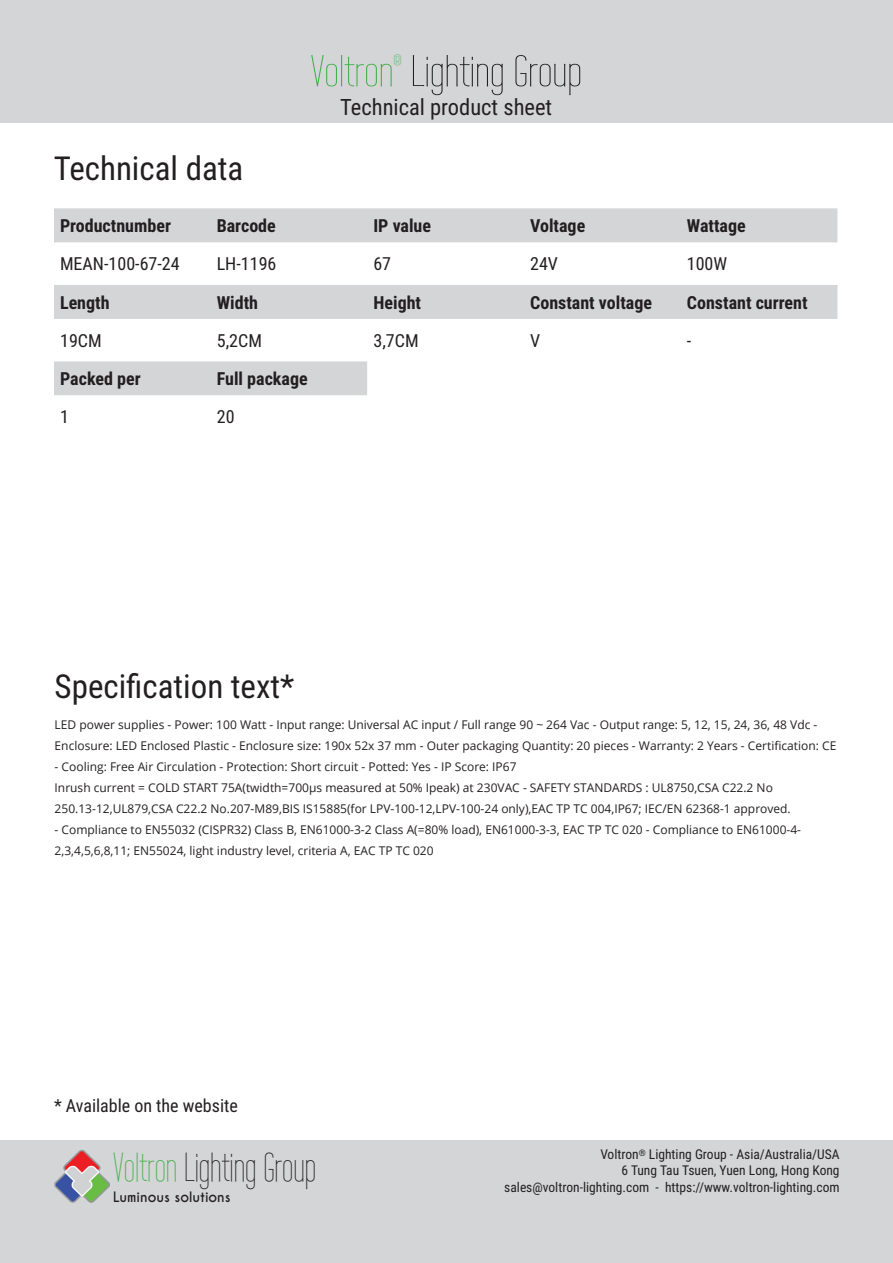
<style>
.page{position:relative;width:893px;height:1263px;background:#fff}
.page>*{position:absolute;margin:0;border:0;box-sizing:border-box;transform-origin:0 0}
.t1{font:43.5px "Wire One";color:#231f20;scale:1.2 1}
.t2{font:40.5px "Wire One";color:#231f20}
.t3{font:33px "Roboto Condensed";color:#231f20}
.t4{font:22.5px "Roboto Condensed";color:#231f20}
.t5{font:700 18px "Roboto Condensed";color:#231f20}
.t6{font:18px "Roboto Condensed";color:#231f20}
.t7{font:15px "Wire One";color:#40ae49;scale:1.2 1}
.t8{font:13.5px/16.5px "Roboto Condensed";color:#231f20;text-align:right}
.t9{font:700 13.5px "Caviar Dreams";color:#231f20}
.t10{font:12px/21px "Open Sans";color:#231f20}
.s1{color:#40ae49}
</style>
<div class="page">
<div style="left:0;top:1141px;width:893px;height:122px;background:#d4d5d7"></div>
<img style="left:55px;top:1150px;width:54px;height:53px">
<div style="left:0;top:0;width:893px;height:122px;background:#d4d5d7"></div>
<div style="left:54px;top:208px;width:783px;height:34px;background:#d4d5d7"></div>
<div style="left:54px;top:285px;width:783px;height:34px;background:#d4d5d7"></div>
<div style="left:54px;top:361px;width:313px;height:35px;background:#d4d5d7"></div>
<h3 class="t3" style="left:54px;top:145px;width:191px">Technical data</h3>
<p class="t7" style="left:394px;top:52px;width:8px">®</p>
<h3 class="t4" style="left:340px;top:91px;width:213px">Technical product sheet</h3>
<h1 class="t1" style="left:311px;top:47px;width:228px"><span class="s1">Voltron</span> Lighting Group</h1>
<h3 class="t5" style="left:60px;top:213px;width:113px">Productnumber</h3>
<h3 class="t5" style="left:217px;top:213px;width:61px">Barcode</h3>
<h3 class="t5" style="left:373px;top:213px;width:59px">IP value</h3>
<h3 class="t5" style="left:530px;top:213px;width:57px">Voltage</h3>
<h3 class="t5" style="left:687px;top:213px;width:60px">Wattage</h3>
<h3 class="t6" style="left:60px;top:251px;width:121px">MEAN-100-67-24</h3>
<h3 class="t6" style="left:217px;top:251px;width:61px">LH-1196</h3>
<h3 class="t6" style="left:373px;top:251px;width:19px">67</h3>
<h3 class="t6" style="left:530px;top:251px;width:29px">24V</h3>
<h3 class="t6" style="left:687px;top:251px;width:42px">100W</h3>
<h3 class="t5" style="left:60px;top:290px;width:51px">Length</h3>
<h3 class="t5" style="left:217px;top:290px;width:43px">Width</h3>
<h3 class="t5" style="left:373px;top:290px;width:49px">Height</h3>
<h3 class="t5" style="left:530px;top:290px;width:123px">Constant voltage</h3>
<h3 class="t5" style="left:687px;top:290px;width:122px">Constant current</h3>
<h3 class="t6" style="left:60px;top:328px;width:43px">19CM</h3>
<h3 class="t6" style="left:217px;top:328px;width:47px">5,2CM</h3>
<h3 class="t6" style="left:373px;top:328px;width:47px">3,7CM</h3>
<h3 class="t6" style="left:530px;top:328px;width:12px">V</h3>
<h3 class="t6" style="left:687px;top:328px;width:6px">-</h3>
<h3 class="t5" style="left:60px;top:366px;width:82px">Packed per</h3>
<h3 class="t5" style="left:217px;top:366px;width:92px">Full package</h3>
<h3 class="t6" style="left:60px;top:404px;width:10px">1</h3>
<h3 class="t6" style="left:217px;top:404px;width:19px">20</h3>
<h3 class="t3" style="left:55px;top:663px;width:241px">Specification text*</h3>
<p class="t10" style="left:55px;top:714px;width:783px">LED power supplies - Power: 100 Watt - Input range: Universal AC input / Full range 90 ~ 264 Vac - Output range: 5, 12, 15, 24, 36, 48 Vdc -<br>Enclosure: LED Enclosed Plastic - Enclosure size: 190x 52x 37 mm - Outer packaging Quantity: 20 pieces - Warranty: 2 Years - Certification: CE</p>
<p class="t10" style="left:55px;top:756px;width:738px">- Cooling: Free Air Circulation - Protection: Short circuit - Potted: Yes - IP Score: IP67<br>Inrush current = COLD START 75A(twidth=700µs measured at 50% Ipeak) at 230VAC - SAFETY STANDARDS : UL8750,CSA C22.2 No<br>250.13-12,UL879,CSA C22.2 No.207-M89,BIS IS15885(for LPV-100-12,LPV-100-24 only),EAC TP TC 004,IP67; IEC/EN 62368-1 approved.</p>
<p class="t10" style="left:55px;top:819px;width:748px">- Compliance to EN55032 (CISPR32) Class B, EN61000-3-2 Class A(=80% load), EN61000-3-3, EAC TP TC 020 - Compliance to EN61000-4-<br>2,3,4,5,6,8,11; EN55024, light industry level, criteria A, EAC TP TC 020</p>
<h3 class="t6" style="left:54px;top:1093px;width:185px">* Available on the website</h3>
<h2 class="t2" style="left:113px;top:1145px;width:204px"><span class="s1">Voltron</span> Lighting Group</h2>
<p class="t9" style="left:113px;top:1189px;width:119px">Luminous solutions</p>
<p class="t8" style="left:504px;top:1145px;width:337px">Voltron<sup>®</sup> Lighting Group - Asia/Australia/USA<br>6 Tung Tau Tsuen, Yuen Long, Hong Kong sales@voltron-lighting.com - https://www.voltron-lighting.com</p>
</div>
